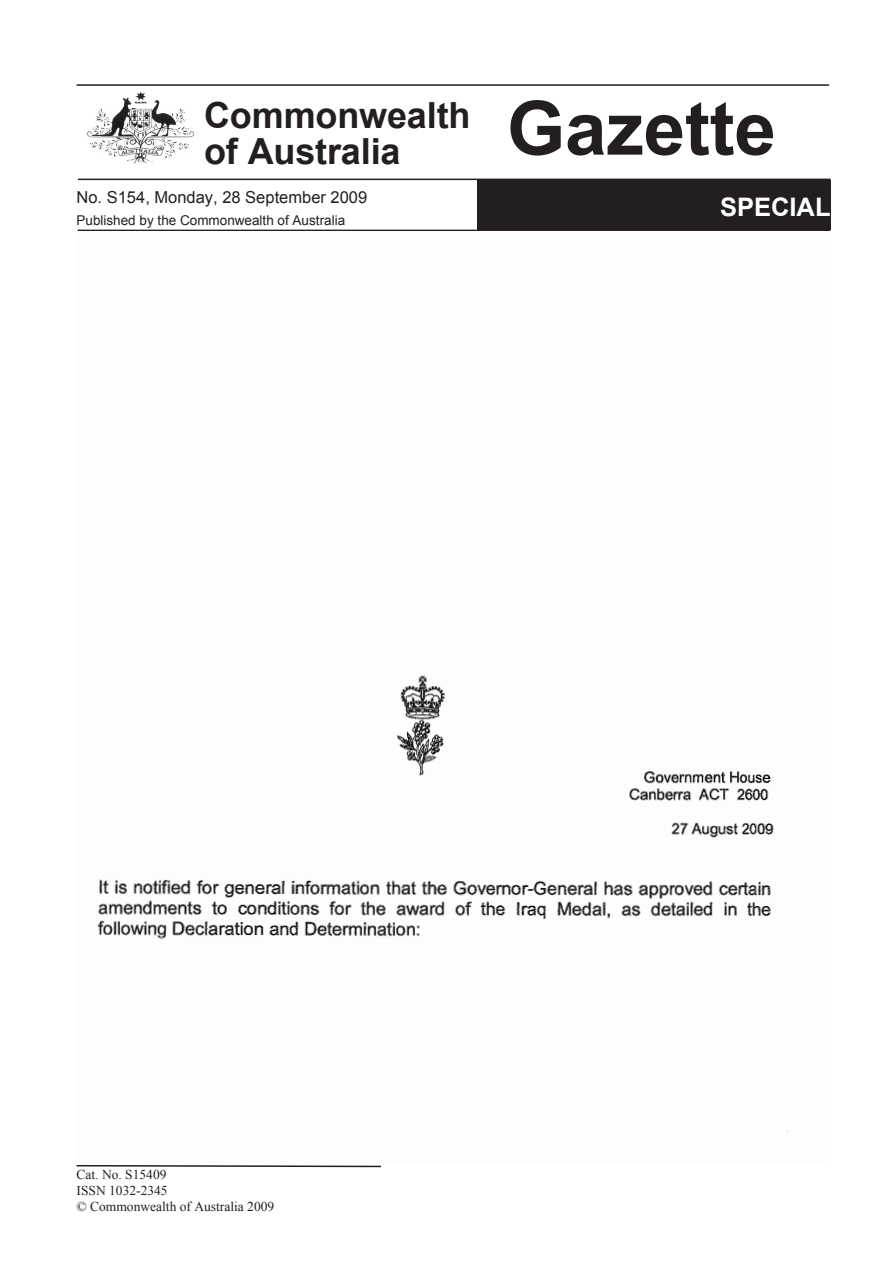
<style>
.page{position:relative;width:893px;height:1263px;background:#fff}
.page>*{position:absolute;margin:0;border:0;box-sizing:border-box;transform-origin:0 0}
.t1{font:700 75px "Arial";letter-spacing:-.005em;color:#231f20}
.t2{font:700 36px/36px "Arial";letter-spacing:-.005em;color:#231f20}
.t3{font:700 25.5px "Arial";color:#fff}
.t4{font:16.5px "Arial";color:#231f20}
.First_page_footnote{font:13.5px "Times New Roman";color:#231f20}
.t5{font:13.5px "Arial";color:#231f20}
</style>
<div class="page">
<img style="left:78px;top:91px;width:124px;height:88px">
<div style="left:477px;top:180px;width:354px;height:49px;background:#231f20"></div>
<svg style="left:76px;top:1165px;width:305px;height:3px"></svg>
<hr style="left:77px;top:84px;width:752px;height:2px;background:#231f20">
<hr style="left:78px;top:179px;width:753px;height:1px;background:#231f20">
<hr style="left:78px;top:230px;width:752px;height:1px;background:#231f20">
<img style="left:97px;top:675px;width:691px;height:457px">
<p class="t2" style="left:204px;top:98px;width:268px">Commonwealth of Australia</p>
<p class="t1" style="left:507px;top:79px;width:271px">Gazette</p>
<p class="t4" style="left:77px;top:186px;width:292px">No. S154, Monday, 28 September 2009</p>
<p class="t5" style="left:77px;top:212px;width:270px">Published by the Commonwealth of Australia</p>
<p class="t3" style="left:720px;top:190px;width:112px">SPECIAL</p>
<p class="First_page_footnote" style="left:77px;top:1165px;width:92px">Cat. No. S15409</p>
<p class="First_page_footnote" style="left:77px;top:1181px;width:93px">ISSN 1032-2345</p>
<p class="First_page_footnote" style="left:77px;top:1197px;width:199px">© Commonwealth of Australia 2009</p>
</div>
